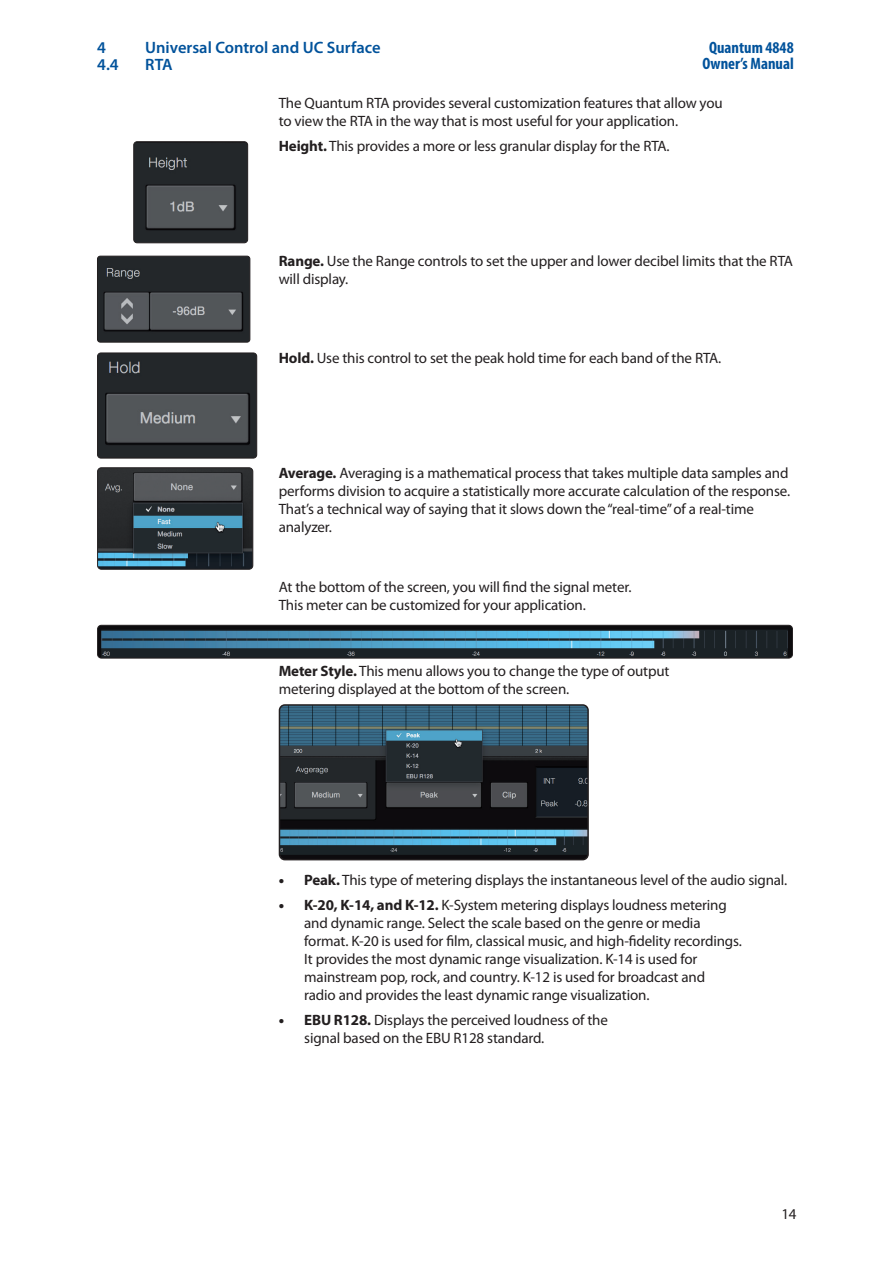
<style>
.page{position:relative;width:893px;height:1263px;background:#fff}
.page>*{position:absolute;margin:0;border:0;box-sizing:border-box;transform-origin:0 0}
.t1{font:600 16.5px "Myriad Pro";color:#01529b}
.t2{font:700 condensed 16.5px/16.5px "Myriad Pro";color:#01529b;text-align:center}
.t3{font:15px/18px "Myriad Pro";letter-spacing:-.01em;color:#231f20}
.s1{font-weight:700}
.s2{font-weight:900}
</style>
<div class="page">
<img style="left:279px;top:705px;width:309px;height:155px">
<div style="left:279px;top:704px;width:310px;height:156px;border:2px solid #231f20;border-radius:5px"></div>
<img style="left:134px;top:142px;width:114px;height:101px">
<div style="left:133px;top:141px;width:115px;height:102px;border:1px solid #231f20;border-radius:3px"></div>
<img style="left:97px;top:256px;width:153px;height:86px">
<div style="left:97px;top:256px;width:153px;height:86px;border:1px solid #231f20;border-radius:3px"></div>
<img style="left:98px;top:353px;width:159px;height:105px">
<div style="left:97px;top:353px;width:160px;height:105px;border:1px solid #231f20;border-radius:3px"></div>
<img style="left:99px;top:468px;width:154px;height:101px">
<div style="left:97px;top:467px;width:156px;height:103px;border:1px solid #231f20;border-radius:4px"></div>
<img style="left:98px;top:625px;width:694px;height:33px">
<div style="left:97px;top:625px;width:696px;height:33px;border:1px solid #231f20;border-radius:4px"></div>
<p class="t1" style="left:97px;top:39px;width:10px">4</p>
<p class="t1" style="left:145px;top:39px;width:237px">Universal Control and UC Surface</p>
<p class="t1" style="left:97px;top:55px;width:23px">4.4</p>
<p class="t1" style="left:145px;top:55px;width:29px">RTA</p>
<p class="t2" style="left:702px;top:39px;width:93px">Quantum 4848<br>Owner’s Manual</p>
<p class="t3" style="left:279px;top:95px;width:446px">The Quantum RTA provides several customization features that allow you to view the RTA in the way that is most useful for your application.</p>
<p class="t3" style="left:279px;top:137px;width:392px"><span class="s1">Height.</span> This provides a more or less granular display for the RTA.</p>
<p class="t3" style="left:279px;top:252px;width:516px"><span class="s1">Range.</span> Use the Range controls to set the upper and lower decibel limits that the RTA will display.</p>
<p class="t3" style="left:279px;top:349px;width:444px"><span class="s1">Hold.</span> Use this control to set the peak hold time for each band of the RTA.</p>
<p class="t3" style="left:279px;top:464px;width:513px"><span class="s1">Average.</span> Averaging is a mathematical process that takes multiple data samples and performs division to acquire a statistically more accurate calculation of the response.<br>That’s a technical way of saying that it slows down the “real-time” of a real-time analyzer.</p>
<p class="t3" style="left:279px;top:578px;width:354px">At the bottom of the screen, you will find the signal meter.<br>This meter can be customized for your application.</p>
<p class="t3" style="left:279px;top:663px;width:392px"><span class="s1">Meter Style.</span> This menu allows you to change the type of output metering displayed at the bottom of the screen.</p>
<p class="t3" style="left:279px;top:871px;width:510px"><span class="s2">•</span> <span class="s1">Peak.</span> This type of metering displays the instantaneous level of the audio signal.</p>
<p class="t3" style="left:304px;top:896px;width:439px;text-indent:-26px"><span class="s2">•</span> <span class="s1">K-20, K-14, and K-12.</span> K-System metering displays loudness metering and dynamic range. Select the scale based on the genre or media format. K-20 is used for film, classical music, and high-fidelity recordings.<br>It provides the most dynamic range visualization. K-14 is used for mainstream pop, rock, and country. K-12 is used for broadcast and<br>radio and provides the least dynamic range visualization.</p>
<p class="t3" style="left:304px;top:1011px;width:305px;text-indent:-26px"><span class="s2">•</span> <span class="s1">EBU R128.</span> Displays the perceived loudness of the signal based on the EBU R128 standard.</p>
<p class="t3" style="left:781px;top:1205px;width:17px">14</p>
</div>
